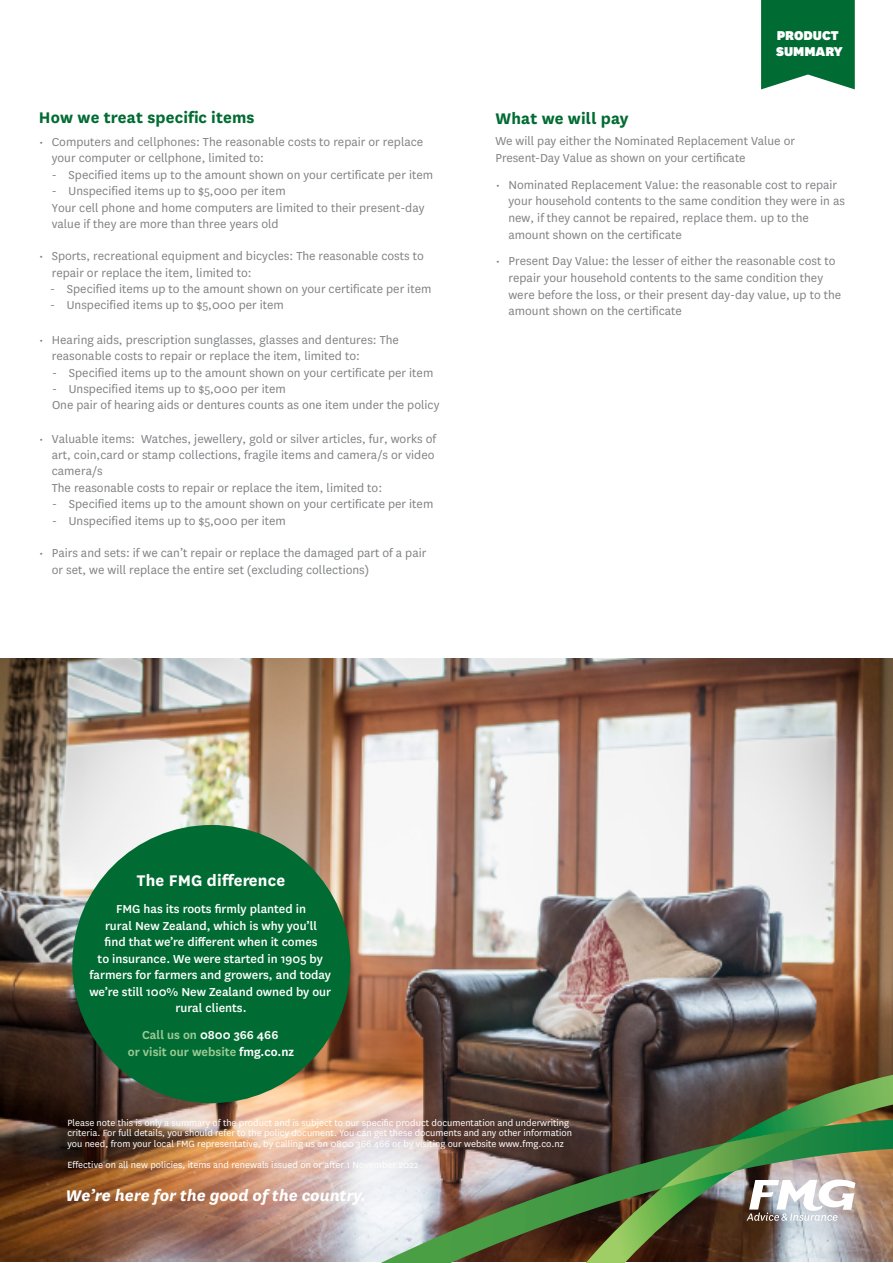
<style>
.page{position:relative;width:893px;height:1263px;background:#fff}
.page>*{position:absolute;margin:0;border:0;box-sizing:border-box;transform-origin:0 0}
.t1{font:700 18px "National";letter-spacing:.01em;color:#006b32}
.t2{font:italic 700 18px "National";color:#fff}
.t3{font:700 18px "National";letter-spacing:.01em;color:#fff}
.t4{font:900 15px/15.8px "National";color:#fff}
.t5{font:13.5px/16.6px "National";color:#808285}
.t6{font:500 13.5px/16.5px "National";color:#fff;text-align:center}
.t7{font:600 13.5px/16.5px "National";color:#9bca95;text-align:center}
.t8{font:10.5px/10.5px "National";color:#fff}
.s1{color:#fff}
</style>
<div class="page">
<img style="left:1px;top:659px;width:892px;height:603px">
<div style="left:72px;top:825px;width:278px;height:278px;background:#006b32;border-radius:50%"></div>
<svg style="left:761px;top:0;width:94px;height:89px;background:#147642"></svg>
<svg style="left:586px;top:1075px;width:307px;height:45px;background:#545239"></svg>
<img style="left:381px;top:1120px;width:512px;height:143px">
<img style="left:661px;top:1126px;width:194px;height:95px">
<h1 class="t1" style="left:39px;top:104px;width:217px">How we treat specific items</h1>
<p class="t5" style="left:52px;top:133px;width:373px;line-height:16.2px;text-indent:-13px">• Computers and cellphones: The reasonable costs to repair or replace your computer or cellphone, limited to:</p>
<p class="t5" style="left:52px;top:166px;width:383px">- Specified items up to the amount shown on your certificate per item</p>
<p class="t5" style="left:52px;top:183px;width:374px">- Unspecified items up to $5,000 per item<br>Your cell phone and home computers are limited to their present-day value if they are more than three years old</p>
<p class="t5" style="left:52px;top:248px;width:373px;line-height:16.2px;text-indent:-13px">• Sports, recreational equipment and bicycles: The reasonable costs to repair or replace the item, limited to:</p>
<p class="t5" style="left:50px;top:280px;width:383px">- Specified items up to the amount shown on your certificate per item</p>
<p class="t5" style="left:50px;top:296px;width:235px">- Unspecified items up to $5,000 per item</p>
<p class="t5" style="left:52px;top:331px;width:349px;line-height:16.2px;text-indent:-13px">• Hearing aids, prescription sunglasses, glasses and dentures: The reasonable costs to repair or replace the item, limited to:</p>
<p class="t5" style="left:52px;top:363px;width:383px">- Specified items up to the amount shown on your certificate per item</p>
<p class="t5" style="left:52px;top:380px;width:389px;line-height:16.2px">- Unspecified items up to $5,000 per item<br>One pair of hearing aids or dentures counts as one item under the policy</p>
<p class="t5" style="left:52px;top:430px;width:386px;line-height:16.2px;text-indent:-13px">• Valuable items: Watches, jewellery, gold or silver articles, fur, works of art, coin,card or stamp collections, fragile items and camera/s or video camera/s<br>The reasonable costs to repair or replace the item, limited to:</p>
<p class="t5" style="left:52px;top:495px;width:383px">- Specified items up to the amount shown on your certificate per item</p>
<p class="t5" style="left:52px;top:512px;width:235px">- Unspecified items up to $5,000 per item</p>
<p class="t5" style="left:52px;top:544px;width:376px;text-indent:-13px">• Pairs and sets: if we can’t repair or replace the damaged part of a pair or set, we will replace the entire set (excluding collections)</p>
<p class="t4" style="left:776px;top:27px;width:68px">PRODUCT<br>SUMMARY</p>
<h1 class="t1" style="left:495px;top:106px;width:135px">What we will pay</h1>
<p class="t5" style="left:495px;top:132px;width:301px">We will pay either the Nominated Replacement Value or<br>Present-Day Value as shown on your certificate</p>
<p class="t5" style="left:508px;top:176px;width:338px;text-indent:-13px">• Nominated Replacement Value: the reasonable cost to repair your household contents to the same condition they were in as new, if they cannot be repaired, replace them. up to the amount shown on the certificate</p>
<p class="t5" style="left:508px;top:252px;width:334px;text-indent:-13px">• Present Day Value: the lesser of either the reasonable cost to repair your household contents to the same condition they were before the loss, or their present day-day value, up to the amount shown on the certificate</p>
<h1 class="t3" style="left:137px;top:868px;width:150px">The FMG difference</h1>
<p class="t6" style="left:89px;top:900px;width:243px">FMG has its roots firmly planted in<br>rural New Zealand, which is why you’ll<br>find that we’re different when it comes<br>to insurance. We were started in 1905 by farmers for farmers and growers, and today we’re still 100% New Zealand owned by our rural clients.</p>
<p class="t7" style="left:128px;top:1026px;width:168px">Call us on <span class="s1">0800 366 466<br></span>or visit our website <span class="s1">fmg.co.nz</span></p>
<p class="t8" style="left:67px;top:1117px;width:506px">Please note this is only a summary of the product and is subject to our specific product documentation and underwriting criteria. For full details, you should refer to the policy document. You can get these documents and any other information you need, from your local FMG representative, by calling us on 0800 366 466 or by visiting our website www.fmg.co.nz</p>
<p class="t8" style="left:67px;top:1159px;width:352px">Effective on all new policies, items and renewals issued on or after 1 November 2022</p>
<h1 class="t2" style="left:66px;top:1183px;width:302px">We’re here for the good of the country.</h1>
</div>
